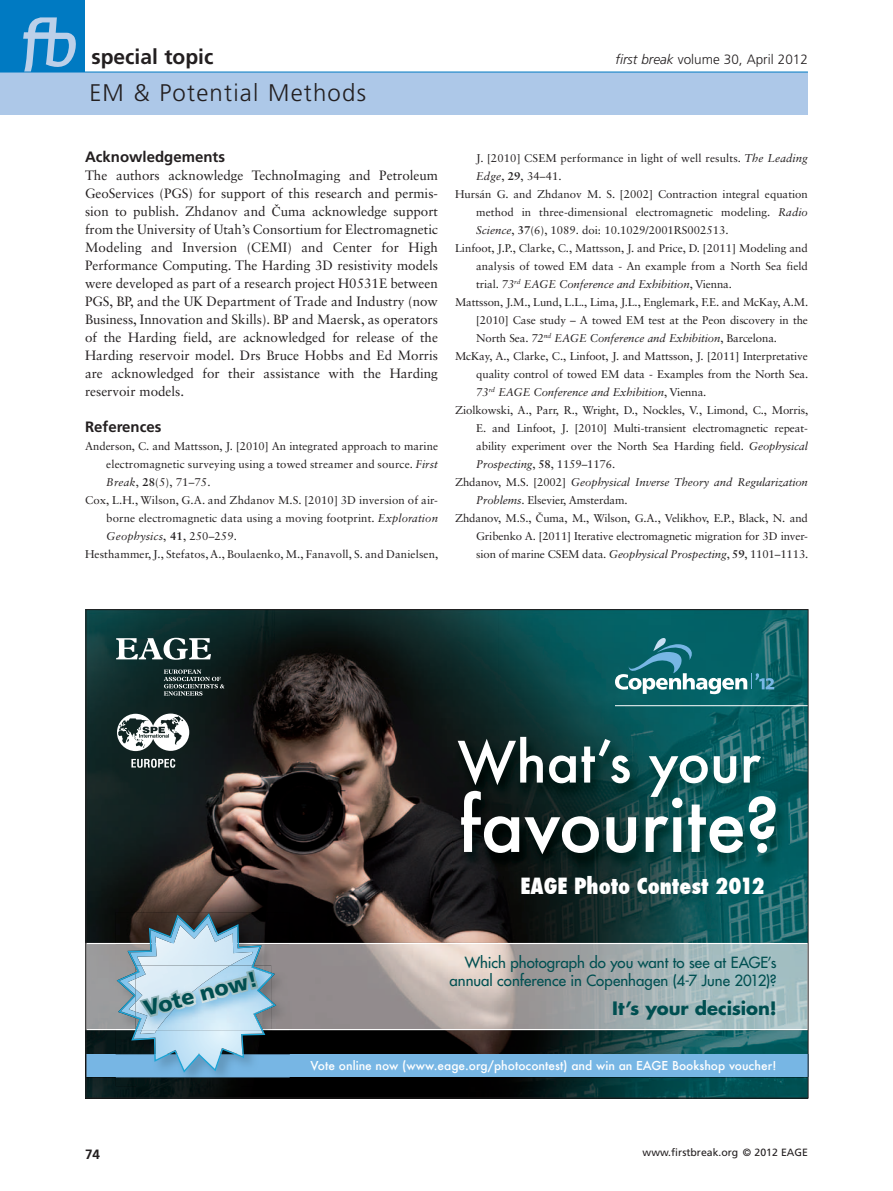
<style>
.page{position:relative;width:893px;height:1191px;background:#fff}
.page>*{position:absolute;margin:0;border:0;box-sizing:border-box;transform-origin:0 0}
.t1{font:500 72.9px "Futura";letter-spacing:-.005em;color:#fff}
.t2{font:500 55.35px "Futura";letter-spacing:-.005em;color:#fff}
.t3{font:300 24px "Frutiger LT Std";letter-spacing:.05em;color:#231f20}
.t4{font:800 condensed 21.75px "Futura";color:#fff}
.t5{font:900 21.6px "Frutiger";color:#004f51}
.t6{font:700 21px "Frutiger LT Std";color:#231f20}
.t7{font:700 18px "Futura Std";letter-spacing:-.005em;color:#004f51}
.t8{font:500 15px/18px "Futura Std";color:#004f51;text-align:right}
._01-Kop_2{font:700 15px "Frutiger LT Std";color:#231f20}
._04-Brood{font:13.5px/18px "Sabon LT Std";color:#231f20;text-align:justify}
.t9{font:300 13.5px "Frutiger LT Std";color:#231f20}
.t10{font:700 13.5px "Frutiger LT Std";color:#231f20}
.t11{font:500 12px "Futura";color:#fff}
._06-Referenties{font:11.25px/18px "Sabon LT Std";color:#231f20;text-align:justify}
._06-Referenties-2{font:italic 11.25px/18px "Sabon LT Std";letter-spacing:-.01em;color:#231f20}
.t12{font:10.5px "Frutiger LT Std";color:#231f20}
.s1{font-style:italic}
.s2{font-family:"Times New Roman"}
.s3{font-weight:700}
.s4{font-style:normal}
</style>
<div class="page">
<div style="left:0;top:72px;width:808px;height:43px;background:#adc8e8"></div>
<div style="left:0;top:0;width:85px;height:72px;background:#007ac2"></div>
<svg style="left:23px;top:17px;width:53px;height:55px"></svg>
<hr style="left:0;top:72px;width:808px;height:1px;background:#007ac2">
<img style="left:85px;top:610px;width:413px;height:194px">
<img style="left:498px;top:611px;width:308px;height:144px">
<img style="left:757px;top:755px;width:49px;height:188px">
<img style="left:85px;top:804px;width:310px;height:147px">
<img style="left:395px;top:804px;width:103px;height:139px">
<img style="left:498px;top:870px;width:259px;height:73px">
<img style="left:85px;top:951px;width:32px;height:147px">
<img style="left:276px;top:1030px;width:530px;height:66px">
<svg style="left:88px;top:943px;width:718px;height:87px;background:#a9acad"></svg>
<div style="left:86px;top:1054px;width:722px;height:23px;background:#77b6e4"></div>
<svg style="left:131px;top:758px;width:44px;height:9px"></svg>
<svg style="left:117px;top:713px;width:72px;height:38px"></svg>
<svg style="left:116px;top:638px;width:95px;height:22px"></svg>
<svg style="left:164px;top:669px;width:60px;height:26px;background:#3f4c4c"></svg>
<img style="left:453px;top:736px;width:336px;height:134px">
<svg style="left:615px;top:638px;width:159px;height:56px;background:#2c7b82"></svg>
<img style="left:116px;top:912px;width:174px;height:138px">
<img style="left:116px;top:1050px;width:174px;height:36px">
<svg style="left:117px;top:913px;width:159px;height:186px;background:#7c97a5"></svg>
<hr style="left:615px;top:705px;width:197px;height:1px;background:#fff">
<h3 class="t6" style="left:91px;top:45px;width:123px">special topic</h3>
<p class="t9" style="left:615px;top:52px;width:194px"><span class="s1">first break</span> volume 30, April 2012</p>
<h3 class="t3" style="left:89px;top:79px;width:278px">EM &amp; Potential Methods</h3>
<p class="_01-Kop_2" style="left:85px;top:148px;width:142px">Acknowledgements</p>
<p class="_04-Brood" style="left:85px;top:166px;width:354px">The authors acknowledge TechnoImaging and Petroleum GeoServices (PGS) for support of this research and permis&shy;sion to publish. Zhdanov and <span class="s2">Č</span>uma acknowledge support from the University of Utah’s Consortium for Electromagnetic Modeling and Inversion (CEMI) and Center for High Performance Computing. The Harding 3D resistivity models were developed as part of a research project H0531E between PGS, BP, and the UK Department of Trade and Industry (now Business, Innovation and Skills). BP and Maersk, as operators of the Harding field, are acknowledged for release of the Harding reservoir model. Drs Bruce Hobbs and Ed Morris are acknowledged for their assistance with the Harding reservoir models.</p>
<p class="_01-Kop_2" style="left:85px;top:418px;width:78px">References</p>
<p class="_06-Referenties" style="left:106px;top:437px;width:333px;text-indent:-21px">Anderson, C. and Mattsson, J. [2010] An integrated approach to marine electromagnetic surveying using a towed streamer and source. <span class="s1">First Break</span>, <span class="s3">28</span>(5), 71–75.</p>
<p class="_06-Referenties" style="left:106px;top:491px;width:333px;text-indent:-21px">Cox, L.H., Wilson, G.A. and Zhdanov M.S. [2010] 3D inversion of air&shy;borne electromagnetic data using a moving footprint. <span class="s1">Exploration Geophysics</span>, <span class="s3">41</span>, 250–259.</p>
<p class="_06-Referenties" style="left:85px;top:545px;width:355px">Hesthammer, J., Stefatos, A., Boulaenko, M., Fanavoll, S. and Danielsen,</p>
<p class="_06-Referenties" style="left:476px;top:149px;width:333px">J. [2010] CSEM performance in light of well results. <span class="s1">The Leading<br>Edge</span>, <span class="s3">29</span>, 34–41.</p>
<p class="_06-Referenties" style="left:476px;top:185px;width:333px;text-indent:-21px">Hursán G. and Zhdanov M. S. [2002] Contraction integral equation method in three-dimensional electromagnetic modeling. <span class="s1">Radio Science</span>, <span class="s3">37</span>(6), 1089. doi: 10.1029/2001RS002513.</p>
<p class="_06-Referenties" style="left:476px;top:239px;width:333px;text-indent:-21px">Linfoot, J.P., Clarke, C., Mattsson, J. and Price, D. [2011] Modeling and analysis of towed EM data - An example from a North Sea field trial. <span class="s1">73</span><sup>rd</sup> <span class="s1">EAGE Conference and Exhibition</span>, Vienna.</p>
<p class="_06-Referenties" style="left:476px;top:293px;width:334px;text-indent:-21px">Mattsson, J.M., Lund, L.L., Lima, J.L., Englemark, F.E. and McKay, A.M. [2010] Case study – A towed EM test at the Peon discovery in the North Sea. <span class="s1">72</span><sup>nd</sup> <span class="s1">EAGE Conference and Exhibition</span>, Barcelona.</p>
<p class="_06-Referenties" style="left:476px;top:347px;width:334px;text-indent:-21px">McKay, A., Clarke, C., Linfoot, J. and Mattsson, J. [2011] Interpretative quality control of towed EM data - Examples from the North Sea.<br><span class="s1">73</span><sup>rd</sup> <span class="s1">EAGE Conference and Exhibition</span>, Vienna.</p>
<p class="_06-Referenties" style="left:476px;top:401px;width:334px;text-indent:-21px">Ziolkowski, A., Parr, R., Wright, D., Nockles, V., Limond, C., Morris, E. and Linfoot, J. [2010] Multi-transient electromagnetic repeat&shy;ability experiment over the North Sea Harding field. <span class="s1">Geophysical Prospecting</span>, <span class="s3">58</span>, 1159–1176.</p>
<p class="_06-Referenties-2" style="left:476px;top:473px;width:333px;text-indent:-21px"><span class="s4">Zhdanov, M.S. [2002]</span> Geophysical Inverse Theory and Regularization<br>Problems<span class="s4">. Elsevier, Amsterdam.</span></p>
<p class="_06-Referenties" style="left:476px;top:509px;width:334px;text-indent:-21px">Zhdanov, M.S., <span class="s2">Č</span>uma, M., Wilson, G.A., Velikhov, E.P., Black, N. and Gribenko A. [2011] Iterative electromagnetic migration for 3D inver&shy;sion of marine CSEM data. <span class="s1">Geophysical Prospecting</span>, <span class="s3">59</span>, 1101–1113.</p>
<p class="t5" style="left:141px;top:996px;width:118px;rotate:-15deg">Vote now!</p>
<p class="t2" style="left:457px;top:724px;width:305px">Whatʼs your</p>
<p class="t1" style="left:459px;top:775px;width:323px">favourite?</p>
<p class="t4" style="left:520px;top:870px;width:246px">EAGE Photo Contest 2012</p>
<p class="t8" style="left:450px;top:954px;width:328px">Which photograph do you want to see at EAGE’s annual conference in Copenhagen (4-7 June 2012)?</p>
<p class="t7" style="left:612px;top:996px;width:166px">It’s your decision!</p>
<p class="t11" style="left:311px;top:1057px;width:467px">Vote online now (www.eage.org/photocontest) and win an EAGE Bookshop voucher!</p>
<p class="t10" style="left:85px;top:1146px;width:17px">74</p>
<p class="t12" style="left:643px;top:1146px;width:167px">www.firstbreak.org © 2012 EAGE</p>
</div>
